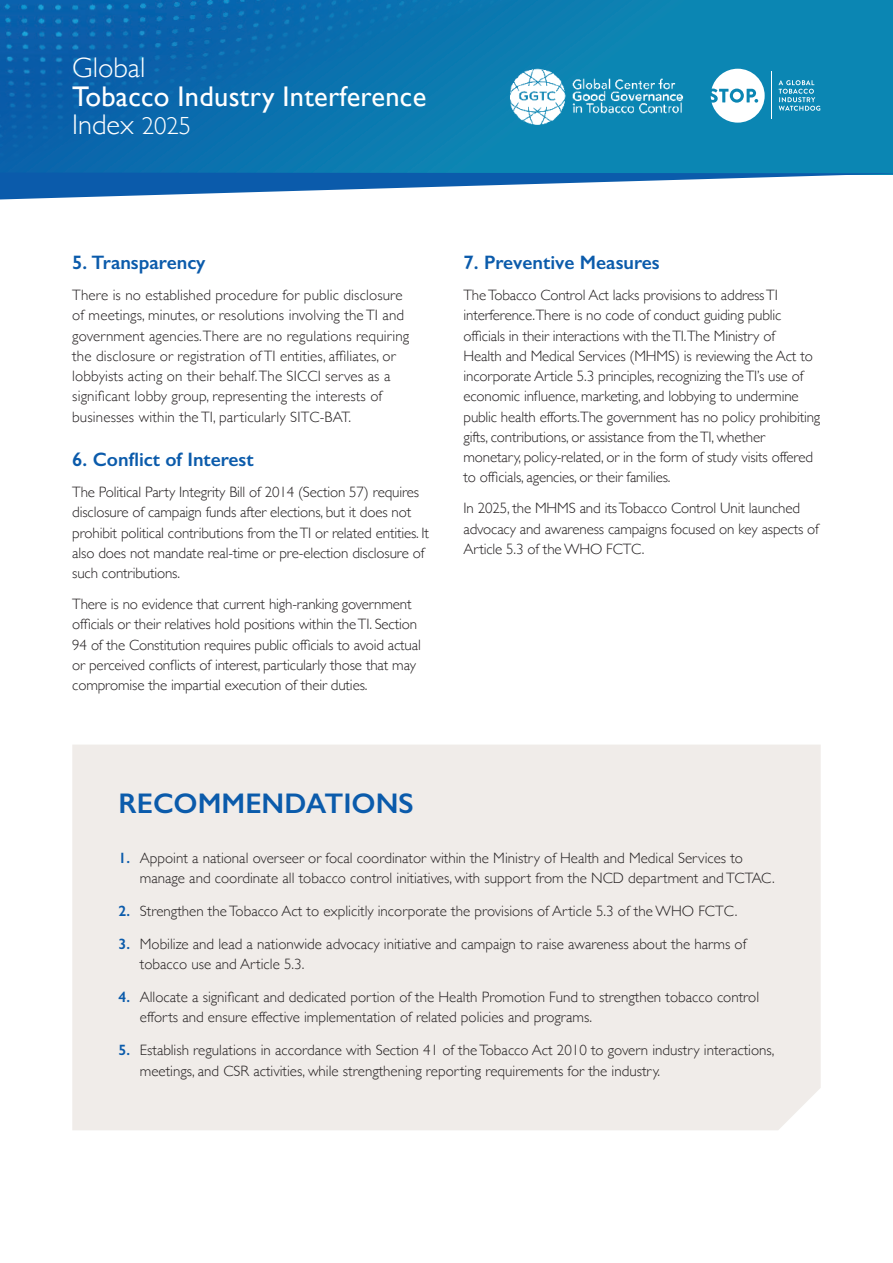
<style>
.page{position:relative;width:893px;height:1263px;background:#fff}
.page>*{position:absolute;margin:0;border:0;box-sizing:border-box;transform-origin:0 0}
.t1{font:28.5px/28.5px "Gill Sans";letter-spacing:.01em;color:#fff}
.t2{font:600 28.5px "Gill Sans";color:#0b5bab}
.t3{font:300 28.5px "Gill Sans";color:#fff}
.t4{font:600 19.5px "Gill Sans";color:#0b5bab}
.Body_Copy{font:300 15px/20.2px "Gill Sans";letter-spacing:-.01em;color:#231f20}
.Body_Copy-2{font:300 15px/20.2px "Gill Sans";letter-spacing:.01em;color:#231f20}
.s1{font-weight:300}
.s2{font-weight:300;font-size:24.75px}
.s3{font-weight:600;color:#0b5bab}
</style>
<div class="page">
<div style="left:0;top:0;width:893px;height:175px;background:#0b86b3"></div>
<img style="left:0;top:0;width:772px;height:173px">
<svg style="left:711px;top:69px;width:54px;height:54px"></svg>
<div style="left:733px;top:92px;width:8px;height:8px;background:#fff;border-radius:50%"></div>
<hr style="left:772px;top:71px;width:1px;height:48px;background:#fff">
<svg style="left:778px;top:80px;width:42px;height:31px"></svg>
<img style="left:497px;top:57px;width:193px;height:77px">
<svg style="left:0;top:173px;width:893px;height:27px"></svg>
<div style="left:72px;top:745px;width:749px;height:385px;background:#f0ece9"></div>
<h1 class="t3" style="left:72px;top:45px;width:75px">Global</h1>
<h1 class="t1" style="left:72px;top:81px;width:356px">Tobacco Industry Interference<br><span class="s1">Index</span> <span class="s2">2025</span></h1>
<h3 class="t4" style="left:72px;top:251px;width:135px">5. Transparency</h3>
<p class="Body_Copy-2" style="left:72px;top:284px;width:338px">There is no established procedure for public disclosure of meetings, minutes, or resolutions involving the TI and government agencies. There are no regulations requiring the disclosure or registration of TI entities, affiliates, or lobbyists acting on their behalf. The SICCI serves as a significant lobby group, representing the interests of businesses within the TI, particularly SITC-BAT.</p>
<h3 class="t4" style="left:72px;top:448px;width:183px">6. Conflict of Interest</h3>
<p class="Body_Copy" style="left:72px;top:481px;width:358px">The Political Party Integrity Bill of 2014 (Section 57) requires disclosure of campaign funds after elections, but it does not prohibit political contributions from the TI or related entities. It also does not mandate real-time or pre-election disclosure of such contributions.</p>
<p class="Body_Copy" style="left:72px;top:593px;width:350px">There is no evidence that current high-ranking government officials or their relatives hold positions within the TI. Section 94 of the Constitution requires public officials to avoid actual or perceived conflicts of interest, particularly those that may compromise the impartial execution of their duties.</p>
<h3 class="t4" style="left:463px;top:251px;width:198px">7. Preventive Measures</h3>
<p class="Body_Copy" style="left:463px;top:284px;width:358px">The Tobacco Control Act lacks provisions to address TI interference.There is no code of conduct guiding public officials in their interactions with the TI.The Ministry of<br>Health and Medical Services (MHMS) is reviewing the Act to incorporate Article 5.3 principles, recognizing the TI’s use of economic influence, marketing, and lobbying to undermine public health efforts.The government has no policy prohibiting gifts, contributions, or assistance from the TI, whether monetary, policy-related, or in the form of study visits offered to officials, agencies, or their families.</p>
<p class="Body_Copy" style="left:463px;top:498px;width:357px">In 2025, the MHMS and its Tobacco Control Unit launched advocacy and awareness campaigns focused on key aspects of<br>Article 5.3 of the WHO FCTC.</p>
<h2 class="t2" style="left:119px;top:786px;width:297px">RECOMMENDATIONS</h2>
<p class="Body_Copy" style="left:140px;top:847px;width:636px;text-indent:-21px"><span class="s3">1.</span> Appoint a national overseer or focal coordinator within the Ministry of Health and Medical Services to manage and coordinate all tobacco control initiatives, with support from the NCD department and TCTAC.</p>
<p class="Body_Copy" style="left:119px;top:900px;width:620px"><span class="s3">2.</span> Strengthen the Tobacco Act to explicitly incorporate the provisions of Article 5.3 of the WHO FCTC.</p>
<p class="Body_Copy" style="left:140px;top:933px;width:608px;text-indent:-21px"><span class="s3">3.</span> Mobilize and lead a nationwide advocacy initiative and campaign to raise awareness about the harms of tobacco use and Article 5.3.</p>
<p class="Body_Copy" style="left:140px;top:986px;width:621px;text-indent:-21px"><span class="s3">4.</span> Allocate a significant and dedicated portion of the Health Promotion Fund to strengthen tobacco control efforts and ensure effective implementation of related policies and programs.</p>
<p class="Body_Copy" style="left:140px;top:1039px;width:636px;text-indent:-21px"><span class="s3">5.</span> Establish regulations in accordance with Section 41 of the Tobacco Act 2010 to govern industry interactions, meetings, and CSR activities, while strengthening reporting requirements for the industry.</p>
</div>
